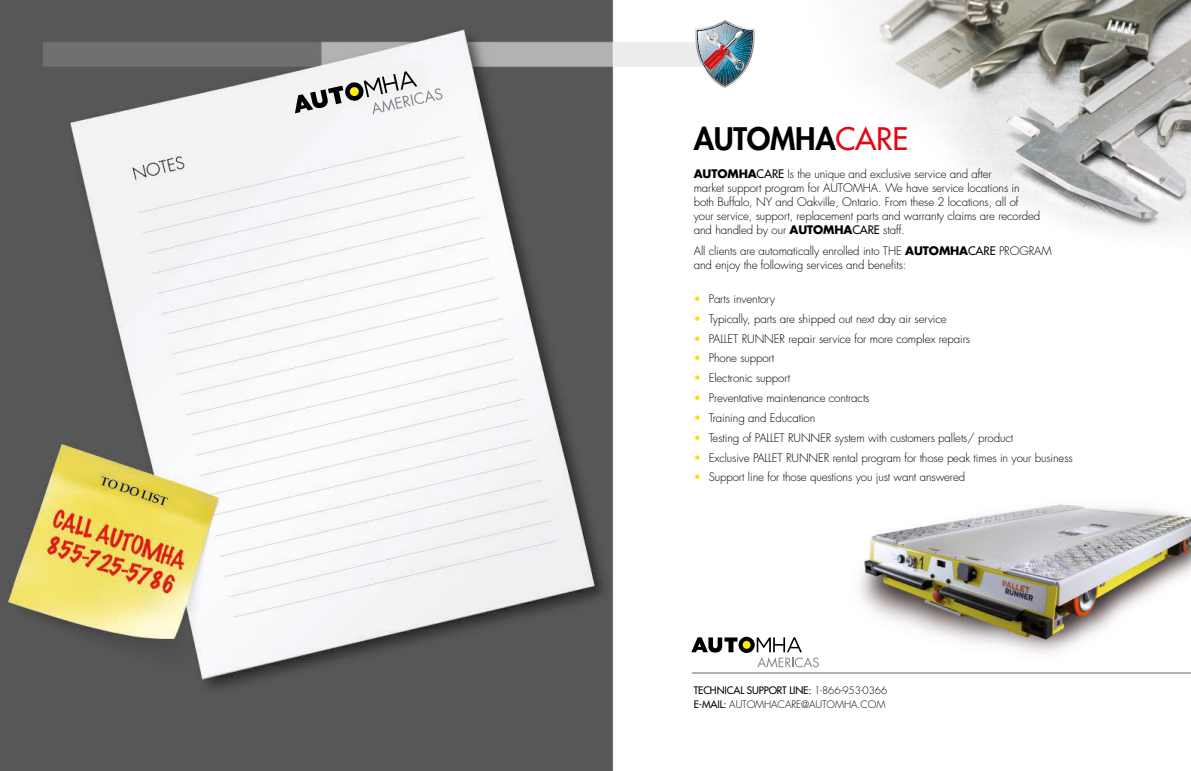
<style>
.page{position:relative;width:1191px;height:771px;background:#fff}
.page>*{position:absolute;margin:0;border:0;box-sizing:border-box;transform-origin:0 0}
.t1{font:800 30.3px "Futura";letter-spacing:-.01em;color:#000}
.t2{font:300 11.5px/14.1px "Futura";letter-spacing:-.01em;color:#000}
.t3{font:300 10.1px/14.1px "Futura";letter-spacing:-.01em;color:#000}
.s1{font-weight:400;color:#e30613}
.s2{font-weight:700}
.s3{font-weight:400}
.s4{color:#fd0}
</style>
<div class="page">
<img style="left:0;top:0;width:822px;height:771px">
<img style="left:838px;top:504px;width:353px;height:170px">
<img style="left:788px;top:0;width:403px;height:270px">
<div style="left:613px;top:42px;width:123px;height:25px;background:#ededed"></div>
<img style="left:695px;top:20px;width:60px;height:68px">
<hr style="left:692px;top:672px;width:499px;height:1px;background:#b3b2b2">
<div style="left:681px;top:618px;width:127px;height:36px;background:#fff"></div>
<svg style="left:738px;top:637px;width:16px;height:16px"></svg>
<svg style="left:691px;top:637px;width:48px;height:16px"></svg>
<svg style="left:756px;top:637px;width:63px;height:30px"></svg>
<div style="left:742px;top:641px;width:8px;height:8px;background:#ffed00;border-radius:50%"></div>
<svg style="left:270px;top:58px;width:173px;height:68px"></svg>
<h1 class="t1" style="left:694px;top:118px;width:216px">AUTOMHA<span class="s1">CARE</span></h1>
<p class="t2" style="left:694px;top:167px;width:348px"><span class="s2">AUTOMHA</span><span class="s3">CARE</span> Is the unique and exclusive service and after<br>market support program for AUTOMHA. We have service locations in both Buffalo, NY and Oakville, Ontario. From these 2 locations, all of your service, support, replacement parts and warranty claims are recorded and handled by our <span class="s2">AUTOMHA</span><span class="s3">CARE</span> staff.</p>
<p class="t2" style="left:694px;top:244px;width:359px">All clients are automatically enrolled into THE <span class="s2">AUTOMHA</span><span class="s3">CARE</span> PROGRAM and enjoy the following services and benefits:</p>
<p class="t2" style="left:694px;top:292px;width:83px"><span class="s4">•</span> Parts inventory</p>
<p class="t2" style="left:694px;top:312px;width:254px"><span class="s4">•</span> Typically, parts are shipped out next day air service</p>
<p class="t2" style="left:694px;top:331px;width:278px"><span class="s4">•</span> PALLET RUNNER repair service for more complex repairs</p>
<p class="t2" style="left:694px;top:351px;width:82px"><span class="s4">•</span> Phone support</p>
<p class="t2" style="left:694px;top:371px;width:98px"><span class="s4">•</span> Electronic support</p>
<p class="t2" style="left:694px;top:391px;width:177px"><span class="s4">•</span> Preventative maintenance contracts</p>
<p class="t2" style="left:694px;top:411px;width:123px"><span class="s4">•</span> Training and Education</p>
<p class="t2" style="left:694px;top:430px;width:321px"><span class="s4">•</span> Testing of PALLET RUNNER system with customers pallets/ product</p>
<p class="t2" style="left:694px;top:450px;width:380px"><span class="s4">•</span> Exclusive PALLET RUNNER rental program for those peak times in your business</p>
<p class="t2" style="left:694px;top:470px;width:273px"><span class="s4">•</span> Support line for those questions you just want answered</p>
<p class="t3" style="left:694px;top:683px;width:195px"><span class="s3">TECHNICAL SUPPORT LINE:</span> 1-866-953-0366<br><span class="s3">E-MAIL:</span> AUTOMHACARE@AUTOMHA.COM</p>
</div>
